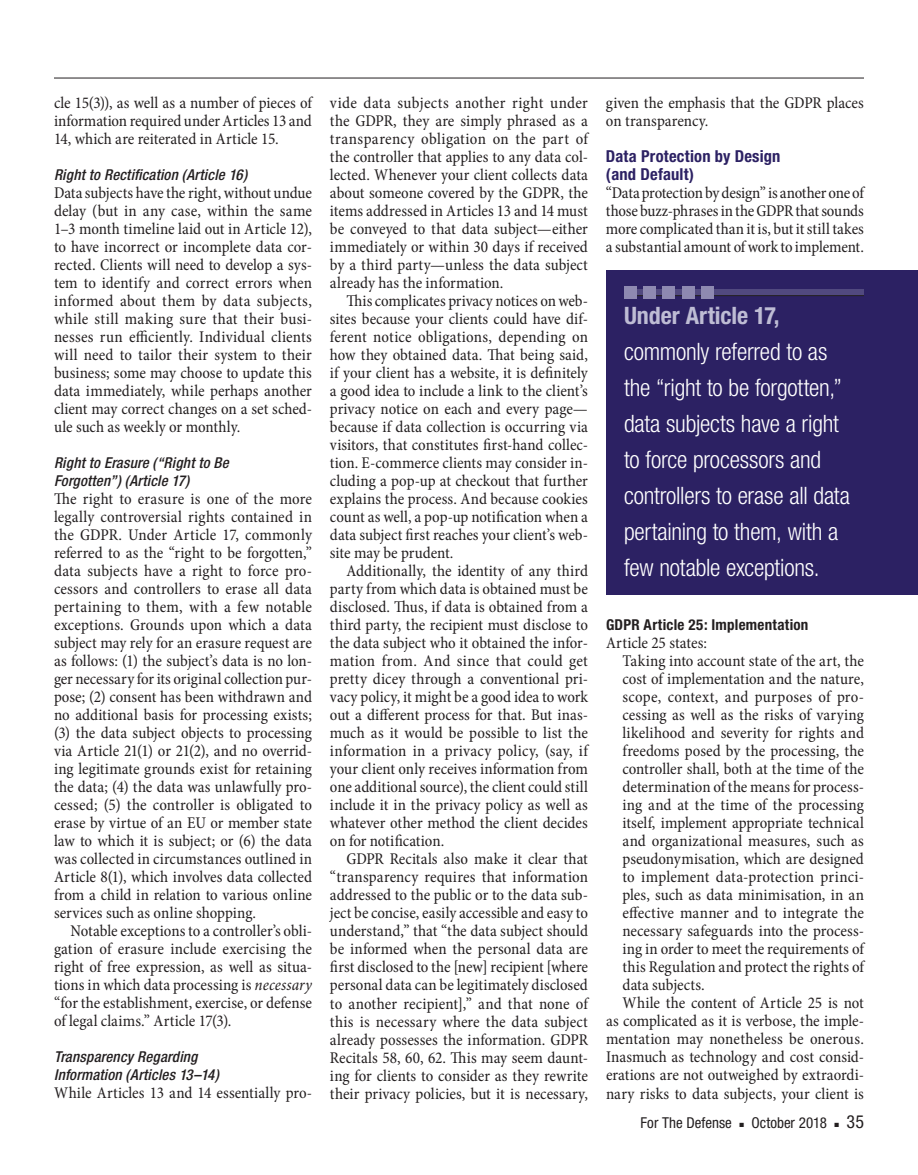
<style>
.page{position:relative;width:918px;height:1175px;background:#fff}
.page>*{position:absolute;margin:0;border:0;box-sizing:border-box;transform-origin:0 0}
.t1{font:300 condensed 24px/36px "Helvetica Neue";letter-spacing:-.01em;color:#fff}
.t2{font:700 condensed 24px "Helvetica Neue";color:#bebcd4}
.t3{font:condensed 18px "Helvetica Neue";color:#231f20}
.t4{font:condensed 16.5px/18px "Minion Pro";color:#231f20;text-align:justify}
.t5{font:700 condensed 16.5px/18px "Helvetica Neue";letter-spacing:.01em;color:#2c2163}
.t6{font:italic 500 condensed 15px/18px "Helvetica Neue";letter-spacing:.015em;color:#231f20}
.t7{font:700 condensed 15px "Helvetica Neue";letter-spacing:.015em;color:#231f20}
.t8{font:condensed 15px "Helvetica Neue";color:#231f20}
.s1{font-style:italic}
</style>
<div class="page">
<hr style="left:54px;top:78px;width:810px;height:1px;background:#231f20">
<div style="left:606px;top:270px;width:312px;height:324px;background:#2c2163"></div>
<div style="left:624px;top:290px;width:240px;height:6px;background:#51497f"></div>
<hr style="left:624px;top:295px;width:240px;height:1px;background:#231f20">
<div style="left:624px;top:286px;width:12px;height:13px;background:#8e89b1"></div>
<div style="left:643px;top:286px;width:13px;height:13px;background:#8e89b1"></div>
<div style="left:663px;top:286px;width:12px;height:13px;background:#8e89b1"></div>
<div style="left:682px;top:286px;width:13px;height:13px;background:#8e89b1"></div>
<div style="left:702px;top:286px;width:12px;height:13px;background:#8e89b1"></div>
<p class="t4" style="left:54px;top:94px;width:259px">cle 15(3)), as well as a number of pieces of information required under Articles 13 and 14, which are reiterated in Article 15.</p>
<p class="t6" style="left:54px;top:165px;width:195px">Right to Rectification (Article 16)</p>
<p class="t4" style="left:54px;top:184px;width:260px">Data subjects have the right, without undue delay (but in any case, within the same 1–3 month timeline laid out in Article 12), to have incorrect or incomplete data cor&shy;rected. Clients will need to develop a sys&shy;tem to identify and correct errors when informed about them by data subjects, while still making sure that their busi&shy;nesses run efficiently. Individual clients will need to tailor their system to their business; some may choose to update this data immediately, while perhaps another client may correct changes on a set sched&shy;ule such as weekly or monthly.</p>
<p class="t6" style="left:54px;top:453px;width:176px">Right to Erasure (“Right to Be<br>Forgotten”) (Article 17)</p>
<p class="t4" style="left:54px;top:490px;width:260px">The right to erasure is one of the more legally controversial rights contained in the GDPR. Under Article 17, commonly referred to as the “right to be forgotten,” data subjects have a right to force pro&shy;cessors and controllers to erase all data pertaining to them, with a few notable exceptions. Grounds upon which a data subject may rely for an erasure request are as follows: (1) the subject’s data is no lon&shy;ger necessary for its original collection pur&shy;pose; (2) consent has been withdrawn and no additional basis for processing exists; (3) the data subject objects to processing via Article 21(1) or 21(2), and no overrid&shy;ing legitimate grounds exist for retaining the data; (4) the data was unlawfully pro&shy;cessed; (5) the controller is obligated to erase by virtue of an EU or member state law to which it is subject; or (6) the data was collected in circumstances outlined in Article 8(1), which involves data collected from a child in relation to various online services such as online shopping.</p>
<p class="t4" style="left:54px;top:922px;width:260px;text-indent:16px">Notable exceptions to a controller’s obli&shy;gation of erasure include exercising the right of free expression, as well as situa&shy;tions in which data processing is <span class="s1">necessary </span>“for the establishment, exercise, or defense of legal claims.” Article 17(3).</p>
<p class="t6" style="left:54px;top:1047px;width:166px">Transparency Regarding<br>Information (Articles 13–14)</p>
<p class="t4" style="left:54px;top:1084px;width:259px">While Articles 13 and 14 essentially pro-</p>
<p class="t4" style="left:330px;top:94px;width:260px">vide data subjects another right under the GDPR, they are simply phrased as a transparency obligation on the part of the controller that applies to any data col&shy;lected. Whenever your client collects data about someone covered by the GDPR, the items addressed in Articles 13 and 14 must be conveyed to that data subject—either immediately or within 30 days if received by a third party—unless the data subject already has the information.</p>
<p class="t4" style="left:330px;top:292px;width:260px;text-indent:16px">This complicates privacy notices on web&shy;sites because your clients could have dif&shy;ferent notice obligations, depending on how they obtained data. That being said, if your client has a website, it is definitely a good idea to include a link to the client’s privacy notice on each and every page— because if data collection is occurring via visitors, that constitutes first-hand collec&shy;tion. E-commerce clients may consider in&shy;cluding a pop-up at checkout that further explains the process. And because cookies count as well, a pop-up notification when a data subject first reaches your client’s web&shy;site may be prudent.</p>
<p class="t4" style="left:330px;top:562px;width:260px;text-indent:16px">Additionally, the identity of any third party from which data is obtained must be disclosed. Thus, if data is obtained from a third party, the recipient must disclose to the data subject who it obtained the infor&shy;mation from. And since that could get pretty dicey through a conventional pri&shy;vacy policy, it might be a good idea to work out a different process for that. But inas&shy;much as it would be possible to list the information in a privacy policy, (say, if your client only receives information from one additional source), the client could still include it in the privacy policy as well as whatever other method the client decides on for notification.</p>
<p class="t4" style="left:330px;top:850px;width:260px;text-indent:16px">GDPR Recitals also make it clear that “transparency requires that information addressed to the public or to the data sub&shy;ject be concise, easily accessible and easy to understand,” that “the data subject should be informed when the personal data are first disclosed to the [new] recipient [where personal data can be legitimately disclosed to another recipient],” and that none of this is necessary where the data subject already possesses the information. GDPR Recitals 58, 60, 62. This may seem daunt&shy;ing for clients to consider as they rewrite their privacy policies, but it is necessary,</p>
<p class="t4" style="left:606px;top:94px;width:259px">given the emphasis that the GDPR places on transparency.</p>
<p class="t5" style="left:606px;top:147px;width:176px">Data Protection by Design (and Default)</p>
<p class="t4" style="left:606px;top:184px;width:260px">“Data protection by design” is another one of those buzz-phrases in the GDPR that sounds more complicated than it is, but it still takes a substantial amount of work to implement.</p>
<h1 class="t2" style="left:624px;top:301px;width:157px">Under Article 17,</h1>
<h1 class="t1" style="left:624px;top:333px;width:228px">commonly referred to as the “right to be forgotten,” data subjects have a right to force processors and controllers to erase all data pertaining to them, with a few notable exceptions.</h1>
<p class="t7" style="left:606px;top:616px;width:204px">GDPR Article 25: Implementation</p>
<p class="t4" style="left:606px;top:634px;width:103px">Article 25 states:</p>
<p class="t4" style="left:622px;top:652px;width:243px">Taking into account state of the art, the</p>
<p class="t4" style="left:622px;top:670px;width:243px">cost of implementation and the nature,</p>
<p class="t4" style="left:622px;top:688px;width:243px">scope, context, and purposes of pro-</p>
<p class="t4" style="left:622px;top:706px;width:243px">cessing as well as the risks of varying</p>
<p class="t4" style="left:622px;top:724px;width:243px">likelihood and severity for rights and</p>
<p class="t4" style="left:622px;top:742px;width:243px">freedoms posed by the processing, the</p>
<p class="t4" style="left:622px;top:760px;width:243px">controller shall, both at the time of the</p>
<p class="t4" style="left:622px;top:778px;width:243px">determination of the means for process-</p>
<p class="t4" style="left:622px;top:796px;width:243px">ing and at the time of the processing</p>
<p class="t4" style="left:622px;top:814px;width:243px">itself, implement appropriate technical</p>
<p class="t4" style="left:622px;top:832px;width:243px">and organizational measures, such as</p>
<p class="t4" style="left:622px;top:850px;width:243px">pseudonymisation, which are designed</p>
<p class="t4" style="left:622px;top:868px;width:243px">to implement data-protection princi-</p>
<p class="t4" style="left:622px;top:886px;width:243px">ples, such as data minimisation, in an</p>
<p class="t4" style="left:622px;top:904px;width:243px">effective manner and to integrate the</p>
<p class="t4" style="left:622px;top:922px;width:243px">necessary safeguards into the process-</p>
<p class="t4" style="left:622px;top:940px;width:243px">ing in order to meet the requirements of</p>
<p class="t4" style="left:622px;top:958px;width:243px">this Regulation and protect the rights of</p>
<p class="t4" style="left:622px;top:976px;width:84px">data subjects.</p>
<p class="t4" style="left:622px;top:994px;width:243px">While the content of Article 25 is not</p>
<p class="t4" style="left:606px;top:1012px;width:259px">as complicated as it is verbose, the imple-</p>
<p class="t4" style="left:606px;top:1030px;width:259px">mentation may nonetheless be onerous.</p>
<p class="t4" style="left:606px;top:1048px;width:259px">Inasmuch as technology and cost consid-</p>
<p class="t4" style="left:606px;top:1066px;width:259px">erations are not outweighed by extraordi-</p>
<p class="t4" style="left:606px;top:1084px;width:260px">nary risks to data subjects, your client is</p>
<p class="t8" style="left:640px;top:1114px;width:93px">For The Defense</p>
<p class="t8" style="left:739px;top:1114px;width:89px">■ October 2018</p>
<p class="t3" style="left:835px;top:1111px;width:31px">■ 35</p>
</div>
